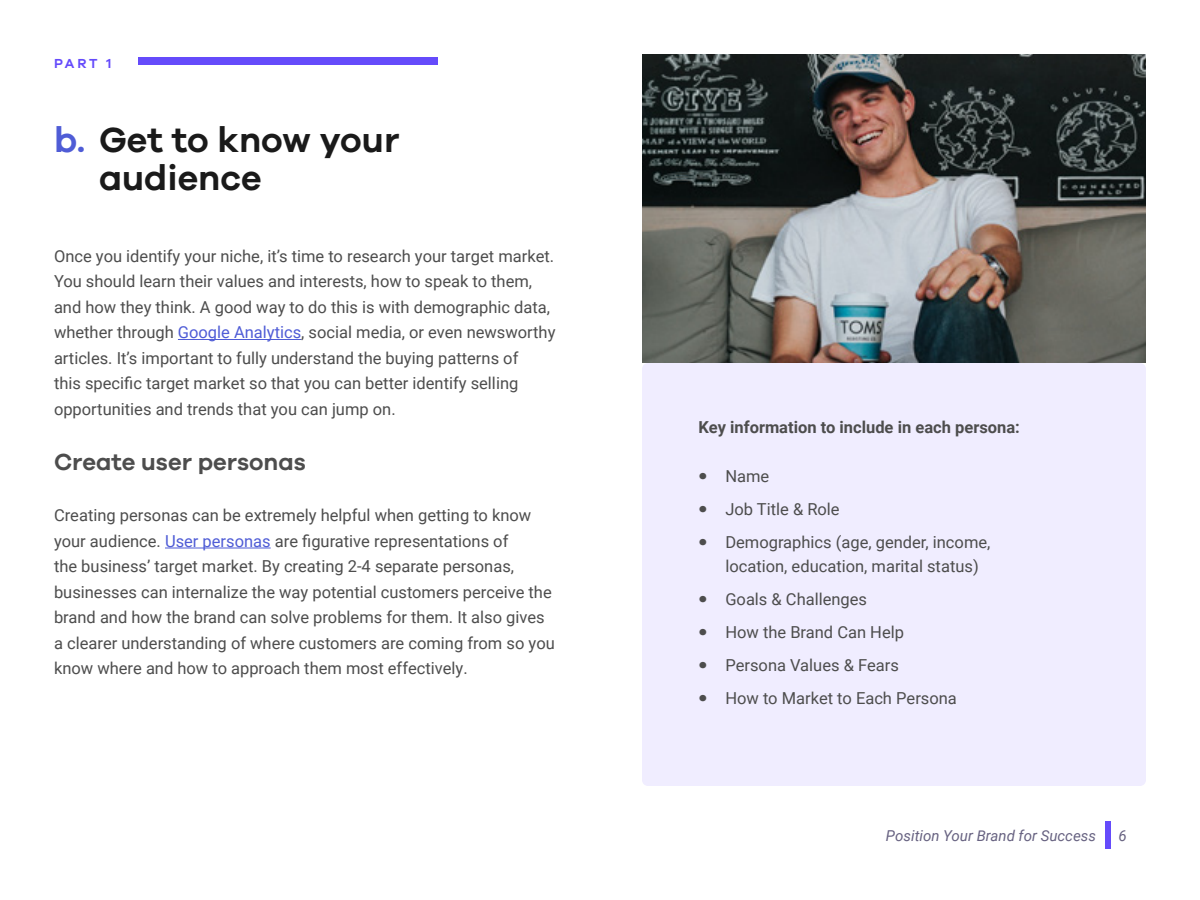
<style>
.page{position:relative;width:1200px;height:900px;background:#fff}
.page>*{position:absolute;margin:0;border:0;box-sizing:border-box;transform-origin:0 0}
.t1{font:600 36px/39px "Galano Grotesque";color:#1a1a1a}
.t2{font:600 24px "Galano Grotesque";color:#4d4d4d}
.t3{font:16.5px/25.5px "Roboto";color:#4d4d4d}
.t4{font:700 16.5px "Roboto";color:#4d4d4d}
.t5{font:italic 15px "Roboto";color:#676281}
.t6{font:600 13.5px "Galano Grotesque";color:#654bfb}
.s1{color:#4f5cd6}
.s2{font-family:"Galano Grotesque";font-size:22.5px}
</style>
<div class="page">
<div style="left:1105px;top:822px;width:6px;height:27px;background:#654bfb"></div>
<div style="left:138px;top:58px;width:300px;height:7px;background:#654bfb"></div>
<div style="left:642px;top:363px;width:504px;height:423px;background:#f0edff;border-radius:6px"></div>
<hr style="left:178px;top:339px;width:123px;height:1px;background:#4f5cd6">
<hr style="left:165px;top:548px;width:106px;height:1px;background:#4f5cd6">
<img style="left:642px;top:54px;width:504px;height:309px">
<p class="t6" style="left:54px;top:55px;width:59px">PART 1</p>
<h1 class="t1" style="left:99px;top:119px;width:302px;text-indent:-45px"><span class="s1">b.</span> Get to know your audience</h1>
<p class="t3" style="left:54px;top:243px;width:503px">Once you identify your niche, it’s time to research your target market.<br>You should learn their values and interests, how to speak to them, and how they think. A good way to do this is with demographic data, whether through <span class="s1">Google Analytics</span>, social media, or even newsworthy articles. It’s important to fully understand the buying patterns of<br>this specific target market so that you can better identify selling opportunities and trends that you can jump on.</p>
<h2 class="t2" style="left:54px;top:448px;width:253px">Create user personas</h2>
<p class="t3" style="left:54px;top:502px;width:502px">Creating personas can be extremely helpful when getting to know your audience. <span class="s1">User personas</span> are figurative representations of<br>the business’ target market. By creating 2-4 separate personas, businesses can internalize the way potential customers perceive the brand and how the brand can solve problems for them. It also gives a clearer understanding of where customers are coming from so you know where and how to approach them most effectively.</p>
<p class="t4" style="left:698px;top:415px;width:323px">Key information to include in each persona:</p>
<p class="t3" style="left:698px;top:463px;width:72px"><span class="s2">•</span> Name</p>
<p class="t3" style="left:698px;top:496px;width:143px"><span class="s2">•</span> Job Title &amp; Role</p>
<p class="t3" style="left:725px;top:530px;width:267px;line-height:24px;text-indent:-27px"><span class="s2">•</span> Demographics (age, gender, income, location, education, marital status)</p>
<p class="t3" style="left:698px;top:586px;width:170px"><span class="s2">•</span> Goals &amp; Challenges</p>
<p class="t3" style="left:698px;top:619px;width:207px"><span class="s2">•</span> How the Brand Can Help</p>
<p class="t3" style="left:698px;top:652px;width:202px"><span class="s2">•</span> Persona Values &amp; Fears</p>
<p class="t3" style="left:698px;top:685px;width:260px"><span class="s2">•</span> How to Market to Each Persona</p>
<p class="t5" style="left:886px;top:825px;width:211px">Position Your Brand for Success</p>
<p class="t5" style="left:1119px;top:825px;width:10px">6</p>
</div>
